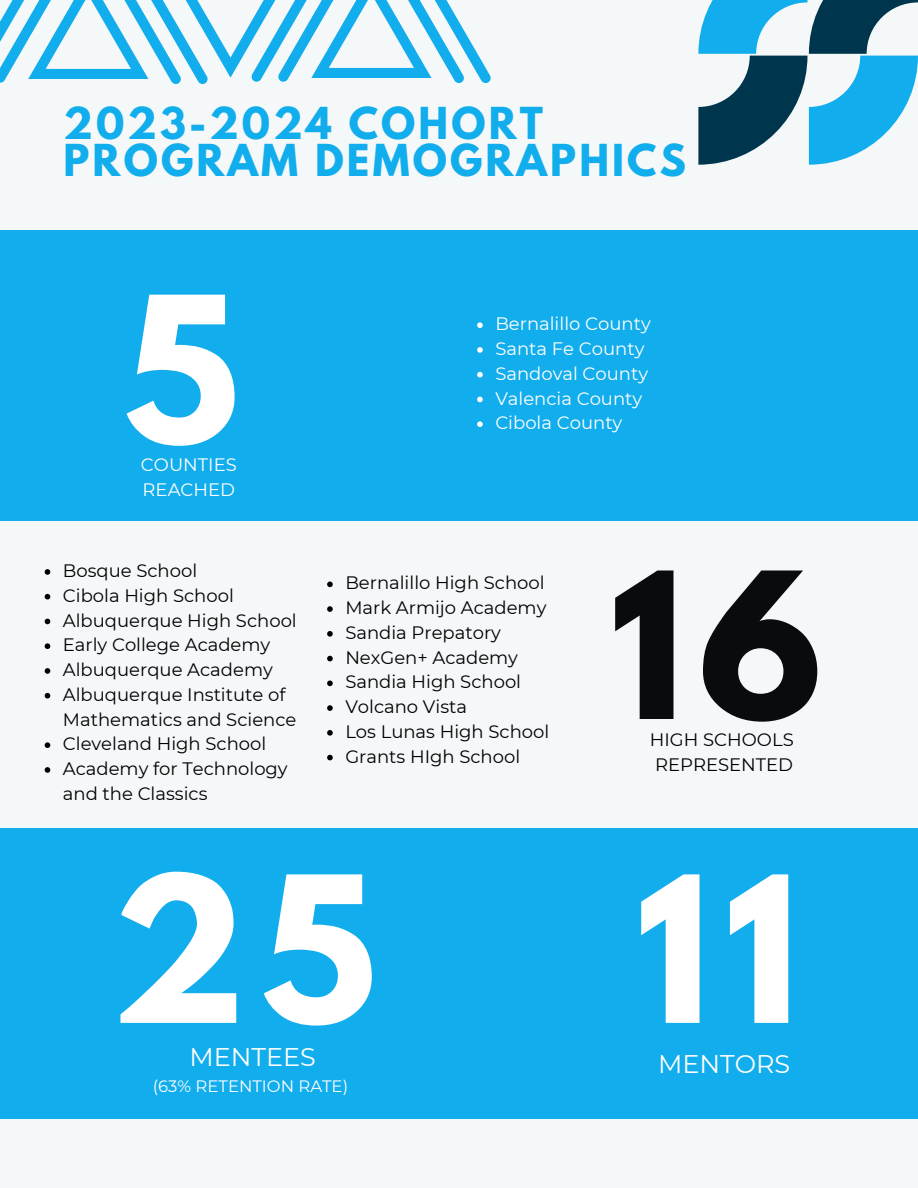
<style>
.page{position:relative;width:918px;height:1188px;background:#f5f8f9}
.page>*{position:absolute;margin:0;border:0;box-sizing:border-box;transform-origin:0 0}
.t1{font:700 180px "League Spartan";color:#fff}
.t2{font:700 180px "League Spartan";color:#090b0c}
.t3{font:700 39px/37.2px "League Spartan";letter-spacing:.08em;color:#12adec}
.t4{font:25.5px "Montserrat";color:#fff}
.t5{font:18px/24.8px "Montserrat";color:#000}
.t6{font:18px/24.8px "Montserrat";color:#fff}
.t7{font:16.5px "Montserrat";color:#fff}
</style>
<div class="page">
<svg style="left:698px;top:0;width:220px;height:165px"></svg>
<svg style="left:0;top:0;width:491px;height:84px"></svg>
<div style="left:0;top:230px;width:918px;height:290px;background:#12adec"></div>
<svg style="left:45px;top:569px;width:5px;height:6px"></svg>
<svg style="left:45px;top:594px;width:5px;height:6px"></svg>
<svg style="left:45px;top:619px;width:5px;height:5px"></svg>
<svg style="left:45px;top:643px;width:5px;height:6px"></svg>
<svg style="left:45px;top:668px;width:5px;height:6px"></svg>
<svg style="left:45px;top:693px;width:5px;height:6px"></svg>
<svg style="left:45px;top:742px;width:5px;height:6px"></svg>
<svg style="left:45px;top:767px;width:5px;height:6px"></svg>
<svg style="left:327px;top:582px;width:6px;height:5px"></svg>
<svg style="left:327px;top:606px;width:6px;height:6px"></svg>
<svg style="left:327px;top:631px;width:6px;height:6px"></svg>
<svg style="left:327px;top:656px;width:6px;height:5px"></svg>
<svg style="left:327px;top:681px;width:6px;height:5px"></svg>
<svg style="left:327px;top:705px;width:6px;height:6px"></svg>
<svg style="left:327px;top:730px;width:6px;height:6px"></svg>
<svg style="left:327px;top:755px;width:6px;height:5px"></svg>
<svg style="left:477px;top:322px;width:6px;height:6px"></svg>
<svg style="left:477px;top:347px;width:6px;height:6px"></svg>
<svg style="left:477px;top:372px;width:6px;height:6px"></svg>
<svg style="left:477px;top:397px;width:6px;height:5px"></svg>
<svg style="left:477px;top:421px;width:6px;height:6px"></svg>
<div style="left:0;top:828px;width:918px;height:290px;background:#12adec"></div>
<p class="t3" style="left:64px;top:109px;width:624px">2023-2024 COHORT<br>PROGRAM DEMOGRAPHICS</p>
<h1 class="t1" style="left:123px;top:281px;width:117px">5</h1>
<h3 class="t6" style="left:141px;top:453px;width:97px">COUNTIES<br>REACHED</h3>
<p class="t5" style="left:63px;top:558px;width:136px">Bosque School</p>
<p class="t5" style="left:63px;top:583px;width:172px">Cibola High School</p>
<p class="t5" style="left:63px;top:608px;width:235px">Albuquerque High School</p>
<p class="t5" style="left:63px;top:632px;width:209px">Early College Academy</p>
<p class="t5" style="left:63px;top:657px;width:211px">Albuquerque Academy</p>
<p class="t5" style="left:63px;top:682px;width:235px">Albuquerque Institute of<br>Mathematics and Science</p>
<p class="t5" style="left:63px;top:731px;width:205px">Cleveland High School</p>
<p class="t5" style="left:63px;top:756px;width:226px">Academy for Technology and the Classics</p>
<p class="t6" style="left:495px;top:311px;width:157px">Bernalillo County</p>
<p class="t6" style="left:495px;top:336px;width:151px">Santa Fe County</p>
<p class="t6" style="left:495px;top:361px;width:154px">Sandoval County</p>
<p class="t6" style="left:495px;top:386px;width:148px">Valencia County</p>
<p class="t6" style="left:495px;top:410px;width:129px">Cibola County</p>
<p class="t5" style="left:345px;top:571px;width:201px">Bernalillo High School</p>
<p class="t5" style="left:345px;top:595px;width:203px">Mark Armijo Academy</p>
<p class="t5" style="left:345px;top:620px;width:157px">Sandia Prepatory</p>
<p class="t5" style="left:345px;top:645px;width:174px">NexGen+ Academy</p>
<p class="t5" style="left:345px;top:670px;width:177px">Sandia High School</p>
<p class="t5" style="left:345px;top:694px;width:123px">Volcano Vista</p>
<p class="t5" style="left:345px;top:719px;width:205px">Los Lunas High School</p>
<p class="t5" style="left:345px;top:744px;width:176px">Grants HIgh School</p>
<p class="t2" style="left:610px;top:557px;width:214px">16</p>
<p class="t5" style="left:650px;top:727px;width:145px">HIGH SCHOOLS<br>REPRESENTED</p>
<p class="t1" style="left:111px;top:861px;width:267px">25</p>
<h3 class="t1" style="left:636px;top:861px;width:165px">11</h3>
<p class="t4" style="left:189px;top:1042px;width:128px">MENTEES</p>
<p class="t7" style="left:153px;top:1076px;width:197px">(63% RETENTION RATE)</p>
<h3 class="t4" style="left:658px;top:1049px;width:134px">MENTORS</h3>
</div>
